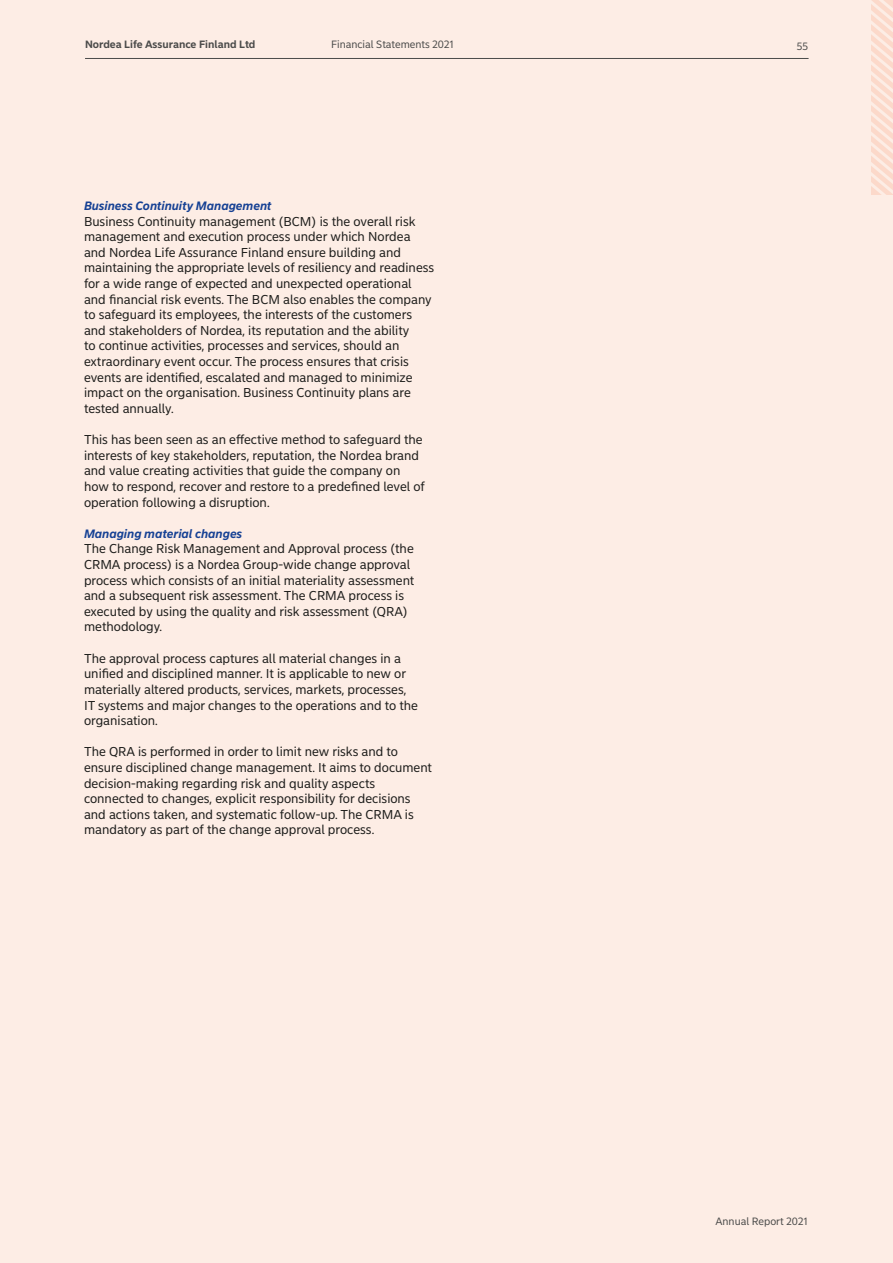
<style>
.page{position:relative;width:893px;height:1263px;background:#fdede5}
.page>*{position:absolute;margin:0;border:0;box-sizing:border-box;transform-origin:0 0}
.t1{font:12.75px/15.6px "Nordea Sans Small";color:#1d1d1b}
.t2{font:italic 700 12px "Nordea Sans Small";color:#164194}
.t3{font:10.5px "Nordea Sans Small";color:#4b4b4a}
.t4{font:700 10.5px "Nordea Sans Small";color:#4b4b4a}
</style>
<div class="page">
<hr style="left:85px;top:58px;width:724px;height:1px;background:#4b4b4a">
<svg style="left:872px;top:0;width:21px;height:194px"></svg>
<p class="t4" style="left:85px;top:38px;width:172px">Nordea Life Assurance Finland Ltd</p>
<p class="t3" style="left:331px;top:38px;width:124px">Financial Statements 2021</p>
<p class="t3" style="left:797px;top:40px;width:13px">55</p>
<p class="t2" style="left:84px;top:198px;width:189px">Business Continuity Management</p>
<p class="t1" style="left:84px;top:213px;width:352px">Business Continuity management (BCM) is the overall risk management and execution process under which Nordea and Nordea Life Assurance Finland ensure building and maintaining the appropriate levels of resiliency and readiness for a wide range of expected and unexpected operational and financial risk events. The BCM also enables the company to safeguard its employees, the interests of the customers and stakeholders of Nordea, its reputation and the ability<br>to continue activities, processes and services, should an extraordinary event occur. The process ensures that crisis events are identified, escalated and managed to minimize impact on the organisation. Business Continuity plans are tested annually.</p>
<p class="t1" style="left:84px;top:432px;width:342px">This has been seen as an effective method to safeguard the interests of key stakeholders, reputation, the Nordea brand and value creating activities that guide the company on how to respond, recover and restore to a predefined level of operation following a disruption.</p>
<p class="t2" style="left:84px;top:526px;width:160px">Managing material changes</p>
<p class="t1" style="left:84px;top:541px;width:332px">The Change Risk Management and Approval process (the CRMA process) is a Nordea Group-wide change approval process which consists of an initial materiality assessment and a subsequent risk assessment. The CRMA process is executed by using the quality and risk assessment (QRA) methodology.</p>
<p class="t1" style="left:84px;top:650px;width:336px">The approval process captures all material changes in a unified and disciplined manner. It is applicable to new or materially altered products, services, markets, processes, IT systems and major changes to the operations and to the organisation.</p>
<p class="t1" style="left:84px;top:744px;width:350px">The QRA is performed in order to limit new risks and to ensure disciplined change management. It aims to document decision-making regarding risk and quality aspects connected to changes, explicit responsibility for decisions and actions taken, and systematic follow-up. The CRMA is mandatory as part of the change approval process.</p>
<p class="t3" style="left:715px;top:1215px;width:94px">Annual Report 2021</p>
</div>
